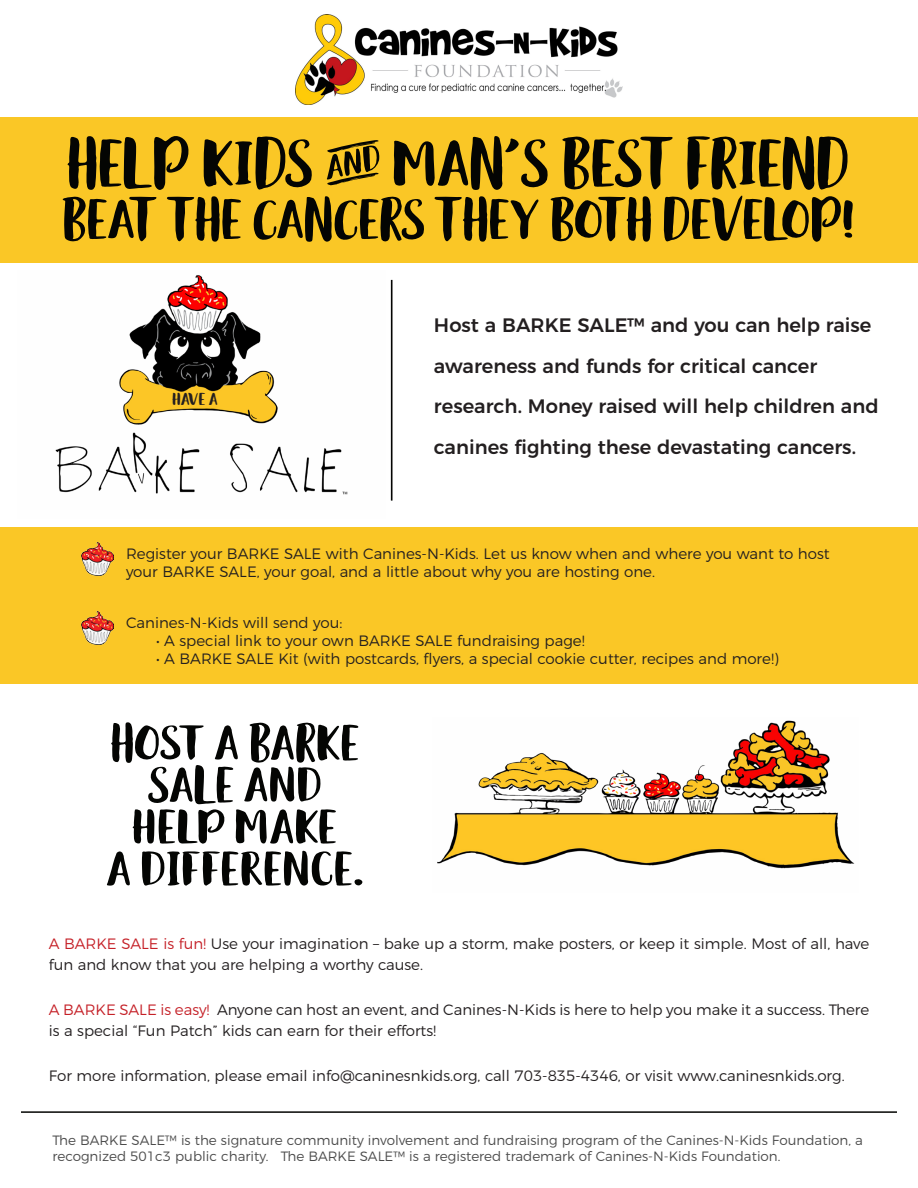
<style>
.page{position:relative;width:918px;height:1188px;background:#fff}
.page>*{position:absolute;margin:0;border:0;box-sizing:border-box;transform-origin:0 0}
.t1{font:67.5px "Black And White Display";color:#040503}
.t2{font:57px "Black And White Display";letter-spacing:-.01em;color:#040503}
.t3{font:51px/42px "Black And White Display";color:#040503;text-align:center}
.t4{font:500 19.5px/40.5px "Montserrat";color:#231f20}
.t5{font:18.15px "Black And White Display";color:#231f20}
.t6{font:300 15px/21px "Montserrat";color:#231f20}
.t7{font:300 13.5px/16.2px "Montserrat";color:#4c4c4c}
.s1{color:#c52128}
</style>
<div class="page">
<div style="left:0;top:118px;width:918px;height:145px;background:#fac726"></div>
<img style="left:296px;top:15px;width:326px;height:89px">
<img style="left:437px;top:720px;width:418px;height:149px">
<hr style="left:21px;top:1111px;width:876px;height:2px;background:#040503">
<img style="left:55px;top:275px;width:293px;height:220px">
<hr style="left:391px;top:280px;width:2px;height:221px;background:#040503">
<div style="left:0;top:527px;width:918px;height:157px;background:#fac726"></div>
<img style="left:81px;top:543px;width:33px;height:32px">
<img style="left:81px;top:612px;width:33px;height:32px">
<h1 class="t1" style="left:68px;top:121px;width:784px">HELP KIDS &amp; MAN’S BEST FRIEND</h1>
<h2 class="t2" style="left:63px;top:184px;width:794px">BEAT THE CANCERS THEY BOTH DEVELOP!</h2>
<p class="t5" style="left:173px;top:387px;width:47px">have a</p>
<h3 class="t4" style="left:434px;top:303px;width:446px">Host a BARKE SALE™ and you can help raise awareness and funds for critical cancer research. Money raised will help children and canines fighting these devastating cancers.</h3>
<p class="t6" style="left:126px;top:543px;width:705px;line-height:18px">Register your BARKE SALE with Canines-N-Kids. Let us know when and where you want to host your BARKE SALE, your goal, and a little about why you are hosting one.</p>
<p class="t6" style="left:126px;top:610px;width:218px">Canines-N-Kids will send you:</p>
<p class="t6" style="left:156px;top:628px;width:430px">• A special link to your own BARKE SALE fundraising page!</p>
<p class="t6" style="left:156px;top:646px;width:624px">• A BARKE SALE Kit (with postcards, flyers, a special cookie cutter, recipes and more!)</p>
<h3 class="t3" style="left:107px;top:719px;width:259px">Host a BARKE<br>SALE and help make<br>a difference.</h3>
<p class="t6" style="left:49px;top:932px;width:822px"><span class="s1">A BARKE SALE is fun!</span> Use your imagination – bake up a storm, make posters, or keep it simple. Most of all, have fun and know that you are helping a worthy cause.</p>
<p class="t6" style="left:49px;top:998px;width:822px"><span class="s1">A BARKE SALE is easy!</span> Anyone can host an event, and Canines-N-Kids is here to help you make it a success. There is a special “Fun Patch” kids can earn for their efforts!</p>
<p class="t6" style="left:49px;top:1064px;width:798px">For more information, please email info@caninesnkids.org, call 703-835-4346, or visit www.caninesnkids.org.</p>
<p class="t7" style="left:53px;top:1131px;width:812px">The BARKE SALE™ is the signature community involvement and fundraising program of the Canines-N-Kids Foundation, a recognized 501c3 public charity. The BARKE SALE™ is a registered trademark of Canines-N-Kids Foundation.</p>
</div>
